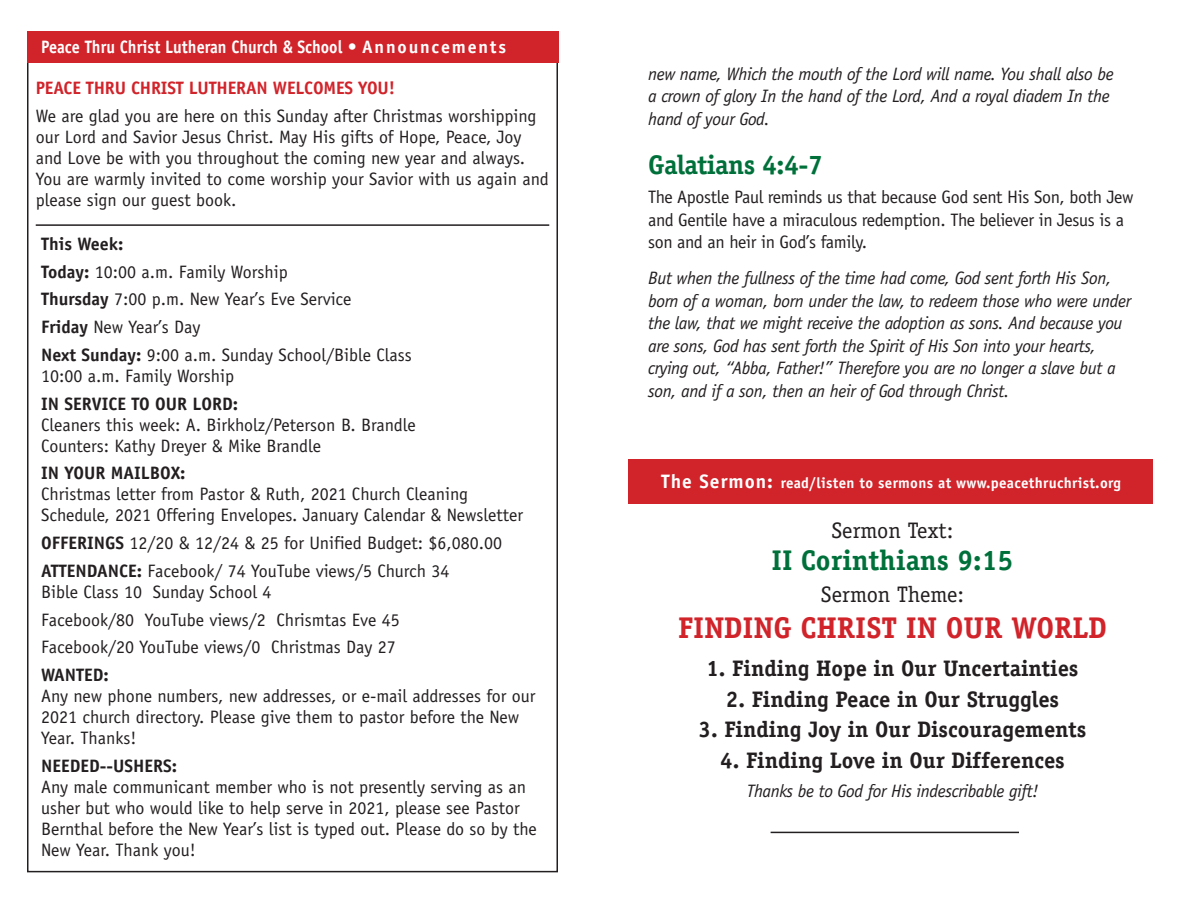
<style>
.page{position:relative;width:1188px;height:918px;background:#fff}
.page>*{position:absolute;margin:0;border:0;box-sizing:border-box;transform-origin:0 0}
.t1{font:700 30px "Officina Serif";color:#d1232a}
.t2{font:700 28.5px "Officina Serif";color:#00703b}
.t3{font:700 27px "Officina Serif";letter-spacing:-.02em;color:#00703b}
.t4{font:700 22.5px "Officina Serif";color:#231f20}
.t5{font:22.5px "Officina Serif";color:#231f20}
.scriputr_reading_hea{font:18px/21px "Officina Sans";color:#231f20}
.t6{font:italic 18px/22.5px "Officina Sans";letter-spacing:-.02em;color:#231f20}
.scriputr_reading_hea-2{font:18px/22.5px "Officina Sans";letter-spacing:-.02em;color:#231f20}
.t7{font:700 18px "Officina Sans";color:#fff;scale:.9 1}
.t8{font:700 18px "Officina Sans";letter-spacing:-.01em;color:#d1232a}
.scriputr_reading_hea-3{font:700 18px "Officina Sans";color:#231f20}
.t9{font:700 15px "Officina Sans";letter-spacing:.02em;color:#fff}
.s1{font-weight:700}
.s2{font-size:19.5px}
</style>
<div class="page">
<hr style="left:771px;top:832px;width:248px;height:1px;background:#231f20">
<div style="left:629px;top:459px;width:524px;height:45px;background:#d1232a"></div>
<div style="left:27px;top:31px;width:531px;height:32px;background:#d1232a"></div>
<hr style="left:36px;top:224px;width:513px;height:2px;background:#231f20">
<p class="t7" style="left:41px;top:36px;width:518px">Peace Thru Christ Lutheran Church &amp; School • Announcements</p>
<p class="t8" style="left:36px;top:77px;width:361px">PEACE THRU CHRIST LUTHERAN WELCOMES YOU!</p>
<p class="scriputr_reading_hea" style="left:36px;top:105px;width:515px">We are glad you are here on this Sunday after Christmas worshipping our Lord and Savior Jesus Christ. May His gifts of Hope, Peace, Joy and Love be with you throughout the coming new year and always.<br>You are warmly invited to come worship your Savior with us again and please sign our guest book.</p>
<p class="scriputr_reading_hea-3" style="left:41px;top:233px;width:84px">This Week:</p>
<p class="scriputr_reading_hea" style="left:41px;top:261px;width:248px"><span class="s1">Today:</span> 10:00 a.m. Family Worship</p>
<p class="scriputr_reading_hea" style="left:41px;top:289px;width:312px"><span class="s1">Thursday</span> 7:00 p.m. New Year’s Eve Service</p>
<p class="scriputr_reading_hea" style="left:41px;top:317px;width:161px"><span class="s1">Friday</span> New Year’s Day</p>
<p class="scriputr_reading_hea" style="left:41px;top:344px;width:372px"><span class="s1">Next Sunday:</span> 9:00 a.m. Sunday School/Bible Class<br>10:00 a.m. Family Worship</p>
<p class="scriputr_reading_hea" style="left:41px;top:393px;width:376px"><span class="s1">IN SERVICE TO OUR LORD:<br></span>Cleaners this week: A. Birkholz/Peterson B. Brandle<br>Counters: Kathy Dreyer &amp; Mike Brandle</p>
<p class="scriputr_reading_hea" style="left:41px;top:463px;width:483px"><span class="s1">IN YOUR MAILBOX:<br></span>Christmas letter from Pastor &amp; Ruth, 2021 Church Cleaning<br>Schedule, 2021 Offering Envelopes. January Calendar &amp; Newsletter</p>
<p class="scriputr_reading_hea" style="left:41px;top:533px;width:463px"><span class="s1">OFFERINGS</span> 12/20 &amp; 12/24 &amp; 25 for Unified Budget: $6,080.00</p>
<p class="scriputr_reading_hea" style="left:41px;top:560px;width:410px"><span class="s1">ATTENDANCE:</span> Facebook/ 74 YouTube views/5 Church 34<br>Bible Class 10 Sunday School 4</p>
<p class="scriputr_reading_hea" style="left:41px;top:609px;width:360px">Facebook/80 YouTube views/2 Chrismtas Eve 45</p>
<p class="scriputr_reading_hea" style="left:41px;top:637px;width:356px">Facebook/20 YouTube views/0 Christmas Day 27</p>
<p class="scriputr_reading_hea" style="left:41px;top:665px;width:496px"><span class="s1">WANTED:<br></span>Any new phone numbers, new addresses, or e-mail addresses for our 2021 church directory. Please give them to pastor before the New Year. Thanks!</p>
<p class="scriputr_reading_hea" style="left:41px;top:755px;width:497px"><span class="s1">NEEDED--USHERS:<br></span>Any male communicant member who is not presently serving as an usher but who would like to help serve in 2021, please see Pastor Bernthal before the New Year’s list is typed out. Please do so by the New Year. Thank you!</p>
<p class="t6" style="left:648px;top:62px;width:467px">new name, Which the mouth of the Lord will name. You shall also be a crown of glory In the hand of the Lord, And a royal diadem In the hand of your God.</p>
<p class="t3" style="left:648px;top:148px;width:176px">Galatians 4:4-7</p>
<p class="scriputr_reading_hea-2" style="left:648px;top:186px;width:487px">The Apostle Paul reminds us that because God sent His Son, both Jew and Gentile have a miraculous redemption. The believer in Jesus is a son and an heir in God’s family.</p>
<p class="t6" style="left:648px;top:267px;width:484px">But when the fullness of the time had come, God sent forth His Son, born of a woman, born under the law, to redeem those who were under the law, that we might receive the adoption as sons. And because you are sons, God has sent forth the Spirit of His Son into your hearts, crying out, “Abba, Father!” Therefore you are no longer a slave but a son, and if a son, then an heir of God through Christ.</p>
<p class="t9" style="left:661px;top:473px;width:461px"><span class="s2">The Sermon:</span> read/listen to sermons at www.peacethruchrist.org</p>
<p class="t5" style="left:831px;top:517px;width:124px">Sermon Text:</p>
<p class="t2" style="left:772px;top:543px;width:243px">II Corinthians 9:15</p>
<p class="t5" style="left:821px;top:582px;width:145px">Sermon Theme:</p>
<p class="t1" style="left:678px;top:609px;width:430px">FINDING CHRIST IN OUR WORLD</p>
<p class="t4" style="left:706px;top:654px;width:374px">1. Finding Hope in Our Uncertainties</p>
<p class="t4" style="left:726px;top:685px;width:335px">2. Finding Peace in Our Struggles</p>
<p class="t4" style="left:699px;top:716px;width:389px">3. Finding Joy in Our Discouragements</p>
<p class="t4" style="left:720px;top:746px;width:346px">4. Finding Love in Our Differences</p>
<p class="t6" style="left:747px;top:780px;width:293px">Thanks be to God for His indescribable gift!</p>
</div>
